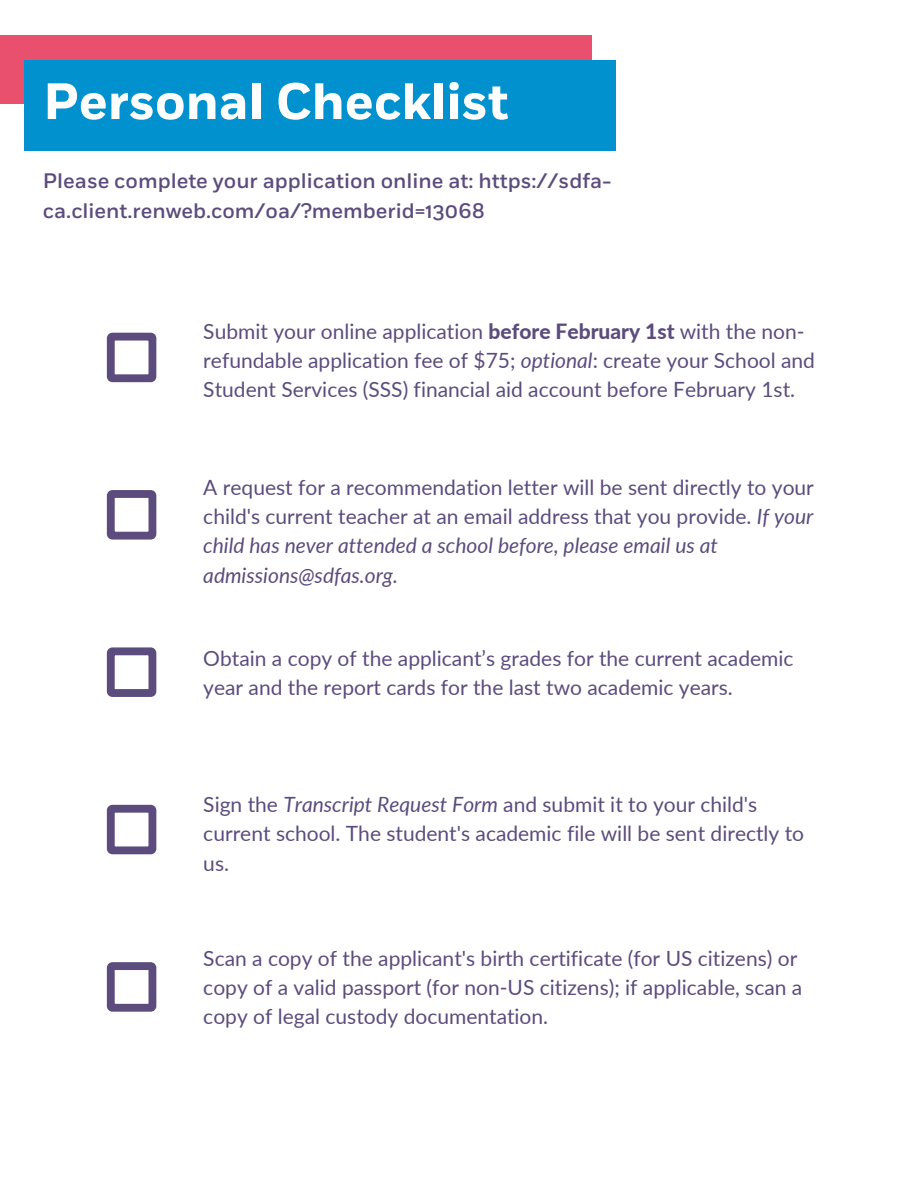
<style>
.page{position:relative;width:918px;height:1188px;background:#fff}
.page>*{position:absolute;margin:0;border:0;box-sizing:border-box;transform-origin:0 0}
.t1{font:700 51px "Fort";color:#fff}
.t2{font:21px/29.2px "Lato";color:#5b4c7d}
.t3{font:500 21px/29.2px "Fort";color:#5b4c7d}
.s1{font-weight:800}
.s2{font-style:italic}
</style>
<div class="page">
<div style="left:0;top:35px;width:592px;height:69px;background:#e9506e"></div>
<svg style="left:107px;top:333px;width:49px;height:49px"></svg>
<svg style="left:107px;top:490px;width:49px;height:50px"></svg>
<svg style="left:107px;top:647px;width:49px;height:50px"></svg>
<svg style="left:107px;top:805px;width:49px;height:49px"></svg>
<svg style="left:107px;top:962px;width:49px;height:50px"></svg>
<div style="left:24px;top:60px;width:592px;height:91px;background:#0091ce"></div>
<h1 class="t1" style="left:43px;top:69px;width:467px">Personal Checklist</h1>
<p class="t3" style="left:43px;top:168px;width:570px">Please complete your application online at: https://sdfa&shy;ca.client.renweb.com/oa/?memberid=13068</p>
<p class="t2" style="left:203px;top:316px;width:613px">Submit your online application <span class="s1">before February 1st</span> with the non&shy;refundable application fee of $75; <span class="s2">optional</span>: create your School and<br>Student Services (SSS) financial aid account before February 1st.</p>
<p class="t2" style="left:203px;top:472px;width:612px">A request for a recommendation letter will be sent directly to your child's current teacher at an email address that you provide. <span class="s2">If your child has never attended a school before, please email us at admissions@sdfas.org.</span></p>
<p class="t2" style="left:203px;top:643px;width:592px">Obtain a copy of the applicant’s grades for the current academic year and the report cards for the last two academic years.</p>
<p class="t2" style="left:203px;top:789px;width:602px">Sign the <span class="s2">Transcript Request Form</span> and submit it to your child's current school. The student's academic file will be sent directly to us.</p>
<p class="t2" style="left:203px;top:943px;width:601px">Scan a copy of the applicant's birth certificate (for US citizens) or copy of a valid passport (for non-US citizens); if applicable, scan a copy of legal custody documentation.</p>
</div>
